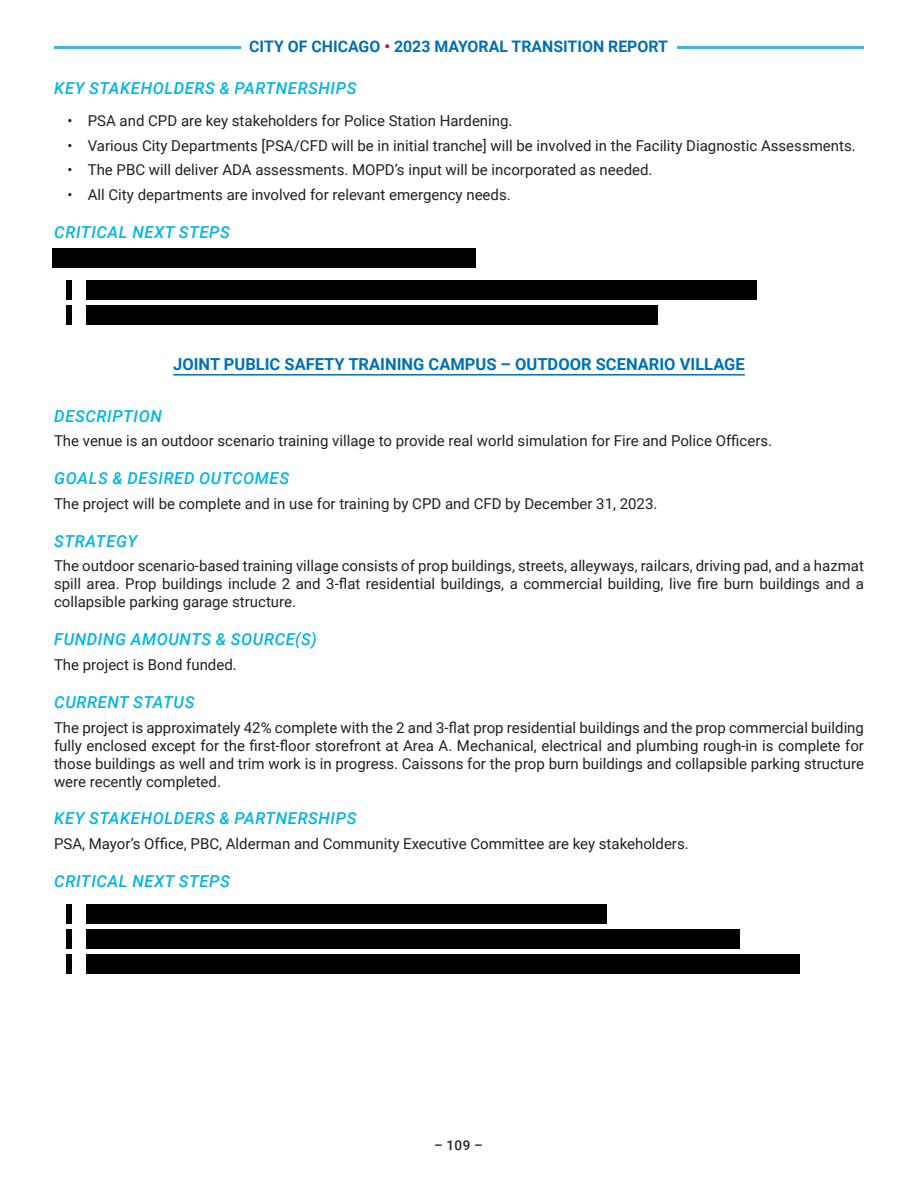
<style>
.page{position:relative;width:918px;height:1188px;background:#fff}
.page>*{position:absolute;margin:0;border:0;box-sizing:border-box;transform-origin:0 0}
.Dept_Initiative_sub{font:italic 500 16.5px "Roboto";letter-spacing:.035em;color:#00b5e6}
.Dept_Initiative_Name{font:700 16.5px "Roboto";color:#0070b5}
.t1{font:700 15.9px "Roboto";color:#0070b5}
.Dept_Initiative_body{font:15px/18px "Roboto";color:#231f20;text-align:justify}
.t2{font:500 13.5px "Roboto";color:#231f20}
.s1{color:#e4002b}
</style>
<div class="page">
<hr style="left:54px;top:46px;width:187px;height:3px;background:#41b6e6">
<hr style="left:677px;top:46px;width:187px;height:3px;background:#41b6e6">
<hr style="left:173px;top:374px;width:572px;height:2px;background:#0070b5">
<div style="left:52px;top:248px;width:424px;height:20px;background:#000"></div>
<div style="left:66px;top:280px;width:5px;height:20px;background:#000"></div>
<div style="left:86px;top:280px;width:671px;height:20px;background:#000"></div>
<div style="left:66px;top:305px;width:5px;height:20px;background:#000"></div>
<div style="left:86px;top:305px;width:572px;height:20px;background:#000"></div>
<div style="left:66px;top:904px;width:5px;height:20px;background:#000"></div>
<div style="left:86px;top:904px;width:521px;height:20px;background:#000"></div>
<div style="left:66px;top:929px;width:5px;height:20px;background:#000"></div>
<div style="left:86px;top:929px;width:653px;height:20px;background:#000"></div>
<div style="left:66px;top:954px;width:5px;height:19px;background:#000"></div>
<div style="left:86px;top:954px;width:714px;height:19px;background:#000"></div>
<p class="t1" style="left:249px;top:36px;width:420px">CITY OF CHICAGO <span class="s1">•</span> 2023 MAYORAL TRANSITION REPORT</p>
<p class="Dept_Initiative_sub" style="left:54px;top:77px;width:304px">KEY STAKEHOLDERS &amp; PARTNERSHIPS</p>
<p class="Dept_Initiative_body" style="left:68px;top:111px;width:447px">• PSA and CPD are key stakeholders for Police Station Hardening.</p>
<p class="Dept_Initiative_body" style="left:68px;top:136px;width:790px">• Various City Departments [PSA/CFD will be in initial tranche] will be involved in the Facility Diagnostic Assessments.</p>
<p class="Dept_Initiative_body" style="left:68px;top:161px;width:587px">• The PBC will deliver ADA assessments. MOPD’s input will be incorporated as needed.</p>
<p class="Dept_Initiative_body" style="left:68px;top:185px;width:445px">• All City departments are involved for relevant emergency needs.</p>
<p class="Dept_Initiative_sub" style="left:54px;top:221px;width:177px">CRITICAL NEXT STEPS</p>
<p class="Dept_Initiative_Name" style="left:173px;top:353px;width:573px">JOINT PUBLIC SAFETY TRAINING CAMPUS – OUTDOOR SCENARIO VILLAGE</p>
<p class="Dept_Initiative_sub" style="left:54px;top:404px;width:109px">DESCRIPTION</p>
<p class="Dept_Initiative_body" style="left:54px;top:431px;width:720px">The venue is an outdoor scenario training village to provide real world simulation for Fire and Police Officers.</p>
<p class="Dept_Initiative_sub" style="left:54px;top:467px;width:236px">GOALS &amp; DESIRED OUTCOMES</p>
<p class="Dept_Initiative_body" style="left:54px;top:494px;width:605px">The project will be complete and in use for training by CPD and CFD by December 31, 2023.</p>
<p class="Dept_Initiative_sub" style="left:54px;top:529px;width:85px">STRATEGY</p>
<p class="Dept_Initiative_body" style="left:54px;top:557px;width:812px">The outdoor scenario-based training village consists of prop buildings, streets, alleyways, railcars, driving pad, and a hazmat spill area. Prop buildings include 2 and 3-flat residential buildings, a commercial building, live fire burn buildings and a collapsible parking garage structure.</p>
<p class="Dept_Initiative_sub" style="left:54px;top:628px;width:264px">FUNDING AMOUNTS &amp; SOURCE(S)</p>
<p class="Dept_Initiative_body" style="left:54px;top:655px;width:184px">The project is Bond funded.</p>
<p class="Dept_Initiative_sub" style="left:54px;top:690px;width:142px">CURRENT STATUS</p>
<p class="Dept_Initiative_body" style="left:54px;top:718px;width:812px">The project is approximately 42% complete with the 2 and 3-flat prop residential buildings and the prop commercial building fully enclosed except for the first-floor storefront at Area A. Mechanical, electrical and plumbing rough-in is complete for those buildings as well and trim work is in progress. Caissons for the prop burn buildings and collapsible parking structure were recently completed.</p>
<p class="Dept_Initiative_sub" style="left:54px;top:807px;width:304px">KEY STAKEHOLDERS &amp; PARTNERSHIPS</p>
<p class="Dept_Initiative_body" style="left:54px;top:834px;width:636px">PSA, Mayor’s Office, PBC, Alderman and Community Executive Committee are key stakeholders.</p>
<p class="Dept_Initiative_sub" style="left:54px;top:869px;width:177px">CRITICAL NEXT STEPS</p>
<p class="t2" style="left:434px;top:1136px;width:50px">– 109 –</p>
</div>
